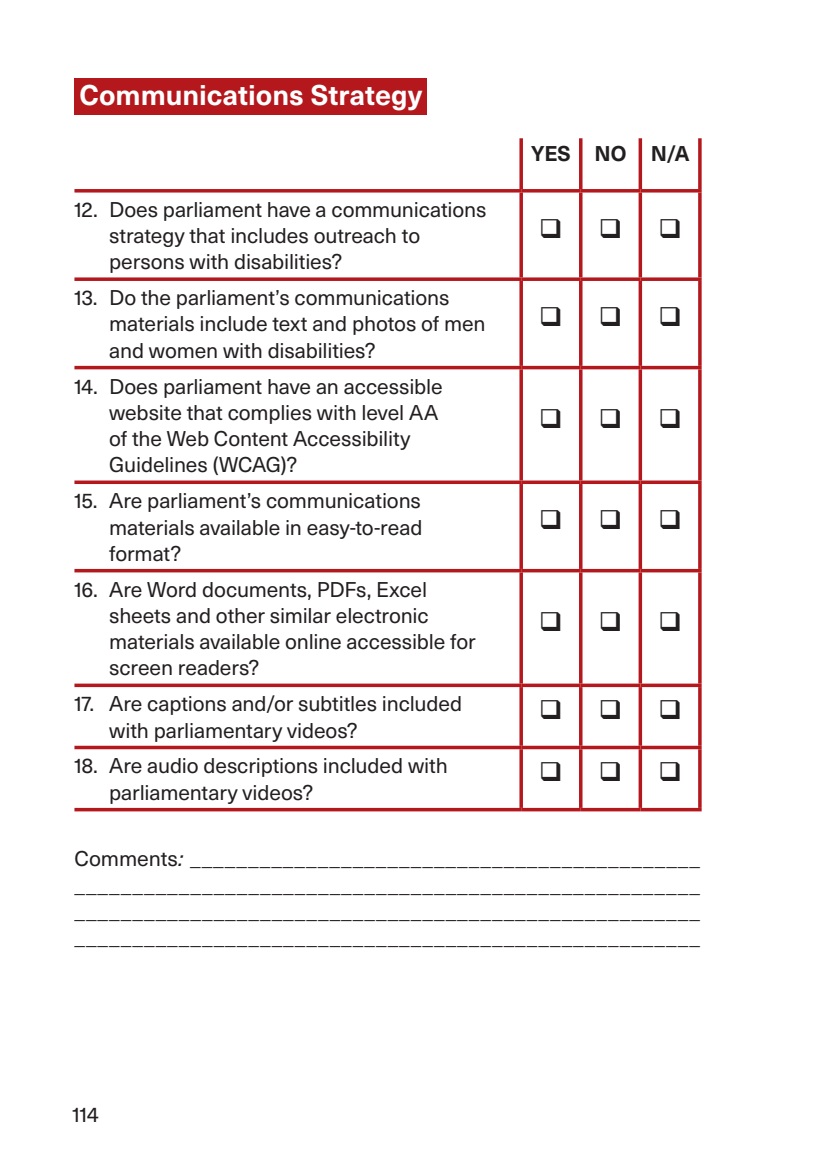
<style>
.page{position:relative;width:824px;height:1171px;background:#fff}
.page>*{position:absolute;margin:0;border:0;box-sizing:border-box;transform-origin:0 0}
.t1{font:700 28px "Neue Haas Unica Pro";color:#fff}
.t2{font:21px/26.2px "Neue Haas Unica Pro";letter-spacing:-.01em;color:#231f20}
.t3{font:700 21px "Neue Haas Unica Pro";color:#231f20}
.s1{font-style:italic}
</style>
<div class="page">
<div style="left:74px;top:79px;width:353px;height:36px;background:#b4181d"></div>
<hr style="left:521px;top:189px;width:59px;height:3px;background:#b4181d">
<svg style="left:519px;top:192px;width:4px;height:85px"></svg>
<hr style="left:580px;top:189px;width:60px;height:3px;background:#b4181d">
<hr style="left:579px;top:192px;width:3px;height:85px;background:#b4181d">
<hr style="left:640px;top:189px;width:61px;height:3px;background:#b4181d">
<svg style="left:638px;top:192px;width:4px;height:85px"></svg>
<hr style="left:698px;top:192px;width:3px;height:85px;background:#b4181d">
<svg style="left:74px;top:277px;width:447px;height:4px;background:#bd3438"></svg>
<svg style="left:521px;top:277px;width:59px;height:4px"></svg>
<svg style="left:519px;top:281px;width:4px;height:85px"></svg>
<svg style="left:580px;top:277px;width:60px;height:4px"></svg>
<hr style="left:579px;top:281px;width:3px;height:85px;background:#b4181d">
<svg style="left:640px;top:277px;width:61px;height:4px"></svg>
<svg style="left:638px;top:281px;width:4px;height:85px"></svg>
<hr style="left:698px;top:281px;width:3px;height:85px;background:#b4181d">
<hr style="left:74px;top:366px;width:447px;height:3px;background:#b4181d">
<hr style="left:521px;top:366px;width:59px;height:3px;background:#b4181d">
<svg style="left:519px;top:369px;width:4px;height:111px"></svg>
<hr style="left:580px;top:366px;width:60px;height:3px;background:#b4181d">
<hr style="left:579px;top:369px;width:3px;height:111px;background:#b4181d">
<hr style="left:640px;top:366px;width:61px;height:3px;background:#b4181d">
<svg style="left:638px;top:369px;width:4px;height:111px"></svg>
<hr style="left:698px;top:369px;width:3px;height:111px;background:#b4181d">
<svg style="left:74px;top:480px;width:447px;height:4px;background:#bd363a"></svg>
<svg style="left:521px;top:480px;width:59px;height:4px"></svg>
<svg style="left:519px;top:484px;width:4px;height:85px"></svg>
<svg style="left:580px;top:480px;width:60px;height:4px"></svg>
<hr style="left:579px;top:484px;width:3px;height:85px;background:#b4181d">
<svg style="left:640px;top:480px;width:61px;height:4px"></svg>
<svg style="left:638px;top:484px;width:4px;height:85px"></svg>
<hr style="left:698px;top:484px;width:3px;height:85px;background:#b4181d">
<hr style="left:74px;top:569px;width:447px;height:3px;background:#b4181d">
<hr style="left:521px;top:569px;width:59px;height:3px;background:#b4181d">
<svg style="left:519px;top:572px;width:4px;height:111px"></svg>
<hr style="left:580px;top:569px;width:60px;height:3px;background:#b4181d">
<hr style="left:579px;top:572px;width:3px;height:111px;background:#b4181d">
<hr style="left:640px;top:569px;width:61px;height:3px;background:#b4181d">
<svg style="left:638px;top:572px;width:4px;height:111px"></svg>
<hr style="left:698px;top:572px;width:3px;height:111px;background:#b4181d">
<svg style="left:74px;top:683px;width:447px;height:4px;background:#bf3a3e"></svg>
<svg style="left:521px;top:683px;width:59px;height:4px"></svg>
<svg style="left:519px;top:687px;width:4px;height:59px"></svg>
<svg style="left:580px;top:683px;width:60px;height:4px"></svg>
<hr style="left:579px;top:687px;width:3px;height:59px;background:#b4181d">
<svg style="left:640px;top:683px;width:61px;height:4px"></svg>
<svg style="left:638px;top:687px;width:4px;height:59px"></svg>
<hr style="left:698px;top:687px;width:3px;height:59px;background:#b4181d">
<hr style="left:74px;top:746px;width:447px;height:3px;background:#b4181d">
<hr style="left:521px;top:746px;width:59px;height:3px;background:#b4181d">
<svg style="left:519px;top:749px;width:4px;height:59px"></svg>
<hr style="left:580px;top:746px;width:60px;height:3px;background:#b4181d">
<hr style="left:579px;top:749px;width:3px;height:59px;background:#b4181d">
<hr style="left:640px;top:746px;width:61px;height:3px;background:#b4181d">
<svg style="left:638px;top:749px;width:4px;height:59px"></svg>
<hr style="left:698px;top:749px;width:3px;height:59px;background:#b4181d">
<hr style="left:74px;top:808px;width:447px;height:3px;background:#b4181d">
<hr style="left:521px;top:808px;width:59px;height:3px;background:#b4181d">
<hr style="left:580px;top:808px;width:60px;height:3px;background:#b4181d">
<hr style="left:640px;top:808px;width:61px;height:3px;background:#b4181d">
<hr style="left:579px;top:138px;width:3px;height:51px;background:#b4181d">
<svg style="left:638px;top:138px;width:4px;height:51px"></svg>
<hr style="left:698px;top:138px;width:3px;height:51px;background:#b4181d">
<svg style="left:519px;top:138px;width:4px;height:51px"></svg>
<hr style="left:74px;top:189px;width:447px;height:3px;background:#b4181d">
<svg style="left:582px;top:219px;width:1px;height:19px"></svg>
<svg style="left:582px;top:307px;width:1px;height:19px"></svg>
<svg style="left:582px;top:408px;width:1px;height:20px"></svg>
<svg style="left:582px;top:510px;width:1px;height:19px"></svg>
<svg style="left:582px;top:612px;width:1px;height:19px"></svg>
<svg style="left:582px;top:700px;width:1px;height:19px"></svg>
<svg style="left:582px;top:762px;width:1px;height:19px"></svg>
<h1 class="t1" style="left:79px;top:78px;width:344px">Communications Strategy</h1>
<p class="t2" style="left:109px;top:196px;width:379px;text-indent:-35px">12. Does parliament have a communications strategy that includes outreach to persons with disabilities?</p>
<p class="t2" style="left:109px;top:285px;width:378px;text-indent:-35px">13. Do the parliament’s communications materials include text and photos of men and women with disabilities?</p>
<p class="t2" style="left:109px;top:373px;width:335px;text-indent:-35px">14. Does parliament have an accessible website that complies with level AA of the Web Content Accessibility<br>Guidelines (WCAG)?</p>
<p class="t2" style="left:109px;top:488px;width:315px;text-align:justify;text-indent:-35px">15. Are parliament’s communications materials available in easy-to-read format?</p>
<p class="t2" style="left:109px;top:576px;width:368px;text-indent:-35px">16. Are Word documents, PDFs, Excel sheets and other similar electronic materials available online accessible for screen readers?</p>
<p class="t2" style="left:109px;top:691px;width:354px;text-indent:-35px">17. Are captions and/or subtitles included with parliamentary videos?</p>
<p class="t2" style="left:109px;top:753px;width:340px;text-indent:-35px">18. Are audio descriptions included with parliamentary videos?</p>
<p class="t3" style="left:531px;top:141px;width:160px">YES NO N/A</p>
<p class="t2" style="left:74px;top:846px;width:627px;text-align:justify">Comments<span class="s1">:</span> ____________________________________________ ______________________________________________________ ______________________________________________________ ______________________________________________________</p>
<p class="t2" style="left:72px;top:1102px;width:28px">114</p>
</div>
